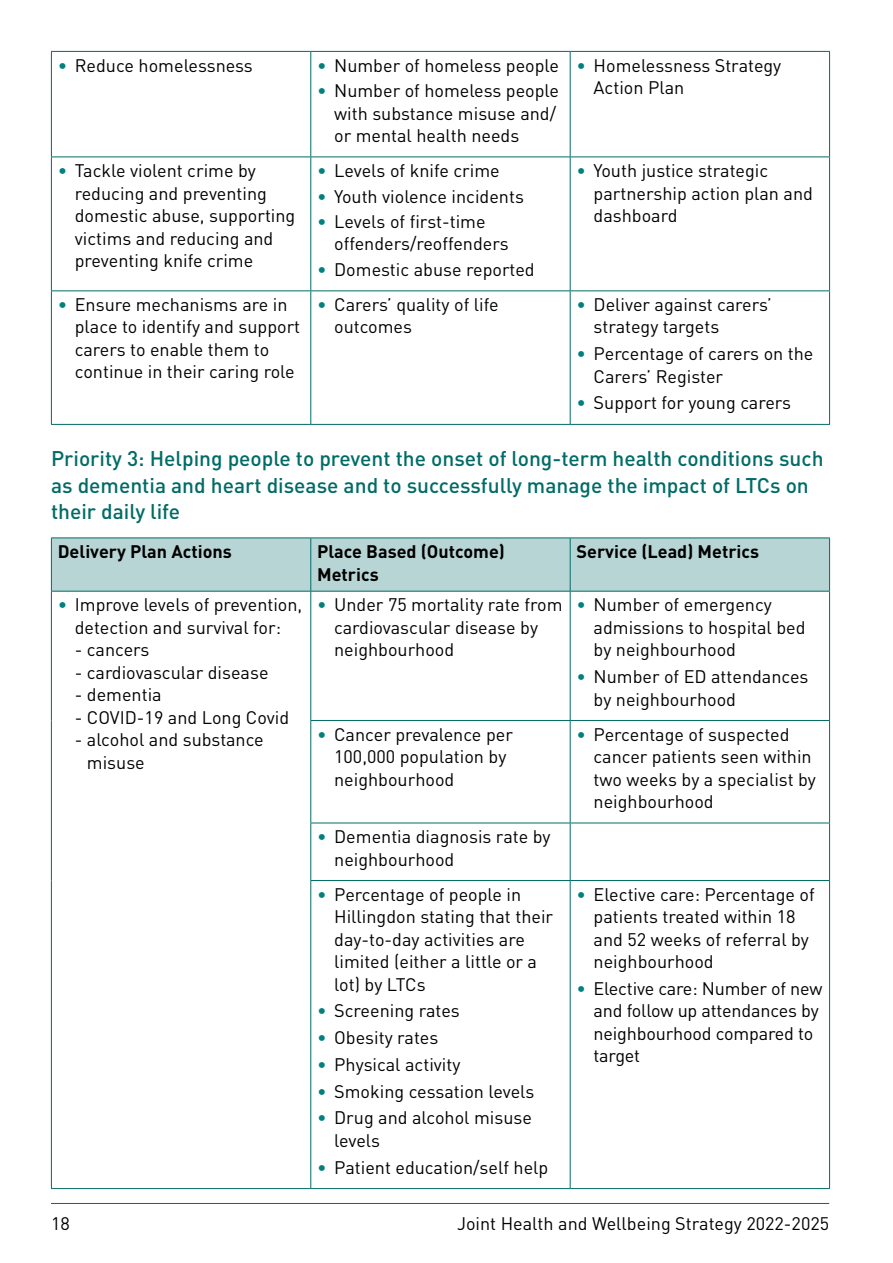
<style>
.page{position:relative;width:893px;height:1263px;background:#fff}
.page>*{position:absolute;margin:0;border:0;box-sizing:border-box;transform-origin:0 0}
.t1{font:500 21px/26.2px "DINOT";color:#006c67}
.t2{font:18px/22.5px "DINOT";color:#000}
.t3{font:700 18px/22.5px "DINOT";color:#000}
.s1{color:#00807e}
</style>
<div class="page">
<hr style="left:51px;top:1203px;width:778px;height:1px;background:#006c67">
<hr style="left:51px;top:51px;width:260px;height:1px;background:#006c67">
<hr style="left:51px;top:52px;width:1px;height:105px;background:#006c67">
<hr style="left:311px;top:51px;width:259px;height:1px;background:#006c67">
<hr style="left:310px;top:52px;width:1px;height:105px;background:#006c67">
<hr style="left:570px;top:51px;width:260px;height:1px;background:#006c67">
<hr style="left:570px;top:52px;width:1px;height:105px;background:#006c67">
<hr style="left:829px;top:52px;width:1px;height:105px;background:#006c67">
<hr style="left:51px;top:157px;width:260px;height:1px;background:#006c67">
<hr style="left:51px;top:157px;width:1px;height:133px;background:#006c67">
<hr style="left:311px;top:157px;width:259px;height:1px;background:#006c67">
<hr style="left:310px;top:157px;width:1px;height:133px;background:#006c67">
<hr style="left:570px;top:157px;width:260px;height:1px;background:#006c67">
<hr style="left:570px;top:157px;width:1px;height:133px;background:#006c67">
<hr style="left:829px;top:157px;width:1px;height:133px;background:#006c67">
<hr style="left:51px;top:290px;width:260px;height:1px;background:#006c67">
<hr style="left:51px;top:291px;width:1px;height:133px;background:#006c67">
<hr style="left:311px;top:290px;width:259px;height:1px;background:#006c67">
<hr style="left:310px;top:291px;width:1px;height:133px;background:#006c67">
<hr style="left:570px;top:290px;width:260px;height:1px;background:#006c67">
<hr style="left:570px;top:291px;width:1px;height:133px;background:#006c67">
<hr style="left:829px;top:291px;width:1px;height:133px;background:#006c67">
<hr style="left:51px;top:424px;width:260px;height:1px;background:#006c67">
<hr style="left:311px;top:424px;width:259px;height:1px;background:#006c67">
<hr style="left:570px;top:424px;width:260px;height:1px;background:#006c67">
<div style="left:52px;top:538px;width:777px;height:53px;background:#b8d5d5"></div>
<hr style="left:51px;top:591px;width:1px;height:129px;background:#006c67">
<hr style="left:51px;top:720px;width:1px;height:103px;background:#006c67">
<hr style="left:51px;top:823px;width:1px;height:57px;background:#006c67">
<hr style="left:51px;top:880px;width:1px;height:308px;background:#006c67">
<hr style="left:51px;top:1188px;width:260px;height:1px;background:#006c67">
<hr style="left:310px;top:591px;width:1px;height:129px;background:#006c67">
<hr style="left:570px;top:591px;width:1px;height:129px;background:#006c67">
<hr style="left:829px;top:591px;width:1px;height:129px;background:#006c67">
<hr style="left:310px;top:720px;width:260px;height:1px;background:#006c67">
<hr style="left:310px;top:721px;width:1px;height:102px;background:#006c67">
<hr style="left:570px;top:720px;width:260px;height:1px;background:#006c67">
<hr style="left:570px;top:721px;width:1px;height:102px;background:#006c67">
<hr style="left:829px;top:721px;width:1px;height:102px;background:#006c67">
<hr style="left:310px;top:823px;width:260px;height:1px;background:#006c67">
<hr style="left:310px;top:823px;width:1px;height:57px;background:#006c67">
<hr style="left:570px;top:823px;width:260px;height:1px;background:#006c67">
<hr style="left:570px;top:823px;width:1px;height:57px;background:#006c67">
<hr style="left:829px;top:823px;width:1px;height:57px;background:#006c67">
<hr style="left:310px;top:880px;width:260px;height:1px;background:#006c67">
<hr style="left:310px;top:881px;width:1px;height:307px;background:#006c67">
<hr style="left:570px;top:880px;width:260px;height:1px;background:#006c67">
<hr style="left:570px;top:881px;width:1px;height:307px;background:#006c67">
<hr style="left:829px;top:881px;width:1px;height:307px;background:#006c67">
<hr style="left:311px;top:1188px;width:259px;height:1px;background:#006c67">
<hr style="left:570px;top:1188px;width:260px;height:1px;background:#006c67">
<hr style="left:51px;top:537px;width:260px;height:1px;background:#006c67">
<hr style="left:51px;top:538px;width:1px;height:53px;background:#006c67">
<hr style="left:311px;top:537px;width:259px;height:1px;background:#006c67">
<hr style="left:310px;top:538px;width:1px;height:53px;background:#006c67">
<hr style="left:570px;top:537px;width:260px;height:1px;background:#006c67">
<hr style="left:570px;top:538px;width:1px;height:53px;background:#006c67">
<hr style="left:829px;top:538px;width:1px;height:53px;background:#006c67">
<hr style="left:51px;top:591px;width:260px;height:1px;background:#006c67">
<hr style="left:311px;top:591px;width:259px;height:1px;background:#006c67">
<hr style="left:570px;top:591px;width:260px;height:1px;background:#006c67">
<p class="t2" style="left:58px;top:53px;width:197px"><span class="s1">•</span> Reduce homelessness</p>
<p class="t2" style="left:317px;top:53px;width:243px"><span class="s1">•</span> Number of homeless people</p>
<p class="t2" style="left:334px;top:79px;width:226px;text-indent:-17px"><span class="s1">•</span> Number of homeless people with substance misuse and/ or mental health needs</p>
<p class="t2" style="left:75px;top:159px;width:222px;text-indent:-17px"><span class="s1">•</span> Tackle violent crime by reducing and preventing domestic abuse, supporting victims and reducing and preventing knife crime</p>
<p class="t2" style="left:317px;top:159px;width:184px"><span class="s1">•</span> Levels of knife crime</p>
<p class="t2" style="left:317px;top:184px;width:208px"><span class="s1">•</span> Youth violence incidents</p>
<p class="t2" style="left:334px;top:209px;width:176px;text-indent:-17px"><span class="s1">•</span> Levels of first-time offenders/reoffenders</p>
<p class="t2" style="left:317px;top:257px;width:219px"><span class="s1">•</span> Domestic abuse reported</p>
<p class="t2" style="left:594px;top:53px;width:189px;text-indent:-17px"><span class="s1">•</span> Homelessness Strategy<br>Action Plan</p>
<p class="t2" style="left:594px;top:159px;width:221px;text-indent:-17px"><span class="s1">•</span> Youth justice strategic partnership action plan and dashboard</p>
<p class="t2" style="left:75px;top:292px;width:227px;text-indent:-17px"><span class="s1">•</span> Ensure mechanisms are in place to identify and support carers to enable them to continue in their caring role</p>
<p class="t2" style="left:334px;top:292px;width:166px;text-indent:-17px"><span class="s1">•</span> Carers’ quality of life outcomes</p>
<p class="t2" style="left:594px;top:292px;width:180px;text-indent:-17px"><span class="s1">•</span> Deliver against carers’ strategy targets</p>
<p class="t2" style="left:594px;top:342px;width:221px;text-indent:-17px"><span class="s1">•</span> Percentage of carers on the<br>Carers’ Register</p>
<p class="t2" style="left:577px;top:391px;width:216px"><span class="s1">•</span> Support for young carers</p>
<p class="t1" style="left:51px;top:445px;width:774px">Priority 3: Helping people to prevent the onset of long-term health conditions such as dementia and heart disease and to successfully manage the impact of LTCs on their daily life</p>
<p class="t3" style="left:58px;top:540px;width:176px">Delivery Plan Actions</p>
<p class="t3" style="left:317px;top:540px;width:189px">Place Based (Outcome)<br>Metrics</p>
<p class="t3" style="left:577px;top:540px;width:184px">Service (Lead) Metrics</p>
<p class="t2" style="left:58px;top:593px;width:246px;text-align:center"><span class="s1">•</span> Improve levels of prevention, detection and survival for:</p>
<p class="t2" style="left:75px;top:638px;width:76px">- cancers</p>
<p class="t2" style="left:75px;top:660px;width:195px">- cardiovascular disease</p>
<p class="t2" style="left:75px;top:683px;width:88px">- dementia</p>
<p class="t2" style="left:75px;top:705px;width:216px">- COVID-19 and Long Covid</p>
<p class="t2" style="left:87px;top:728px;width:178px;text-indent:-12px">- alcohol and substance misuse</p>
<p class="t2" style="left:334px;top:593px;width:230px;text-indent:-17px"><span class="s1">•</span> Under 75 mortality rate from cardiovascular disease by neighbourhood</p>
<p class="t2" style="left:594px;top:593px;width:213px;text-indent:-17px"><span class="s1">•</span> Number of emergency admissions to hospital bed by neighbourhood</p>
<p class="t2" style="left:594px;top:665px;width:216px;text-indent:-17px"><span class="s1">•</span> Number of ED attendances by neighbourhood</p>
<p class="t2" style="left:334px;top:722px;width:180px;text-indent:-17px"><span class="s1">•</span> Cancer prevalence per<br>100,000 population by neighbourhood</p>
<p class="t2" style="left:594px;top:722px;width:224px;text-indent:-17px"><span class="s1">•</span> Percentage of suspected cancer patients seen within two weeks by a specialist by neighbourhood</p>
<p class="t2" style="left:334px;top:825px;width:218px;text-indent:-17px"><span class="s1">•</span> Dementia diagnosis rate by neighbourhood</p>
<p class="t2" style="left:334px;top:882px;width:220px;text-indent:-17px"><span class="s1">•</span> Percentage of people in<br>Hillingdon stating that their day-to-day activities are limited (either a little or a lot) by LTCs</p>
<p class="t2" style="left:317px;top:999px;width:144px"><span class="s1">•</span> Screening rates</p>
<p class="t2" style="left:317px;top:1026px;width:123px"><span class="s1">•</span> Obesity rates</p>
<p class="t2" style="left:317px;top:1052px;width:145px"><span class="s1">•</span> Physical activity</p>
<p class="t2" style="left:317px;top:1079px;width:219px"><span class="s1">•</span> Smoking cessation levels</p>
<p class="t2" style="left:334px;top:1106px;width:199px;text-indent:-17px"><span class="s1">•</span> Drug and alcohol misuse levels</p>
<p class="t2" style="left:317px;top:1155px;width:233px"><span class="s1">•</span> Patient education/self help</p>
<p class="t2" style="left:594px;top:882px;width:223px;text-indent:-17px"><span class="s1">•</span> Elective care: Percentage of patients treated within 18 and 52 weeks of referral by neighbourhood</p>
<p class="t2" style="left:594px;top:976px;width:230px;text-indent:-17px"><span class="s1">•</span> Elective care: Number of new and follow up attendances by neighbourhood compared to target</p>
<p class="t2" style="left:51px;top:1211px;width:20px">18</p>
<p class="t2" style="left:457px;top:1211px;width:374px">Joint Health and Wellbeing Strategy 2022-2025</p>
</div>
